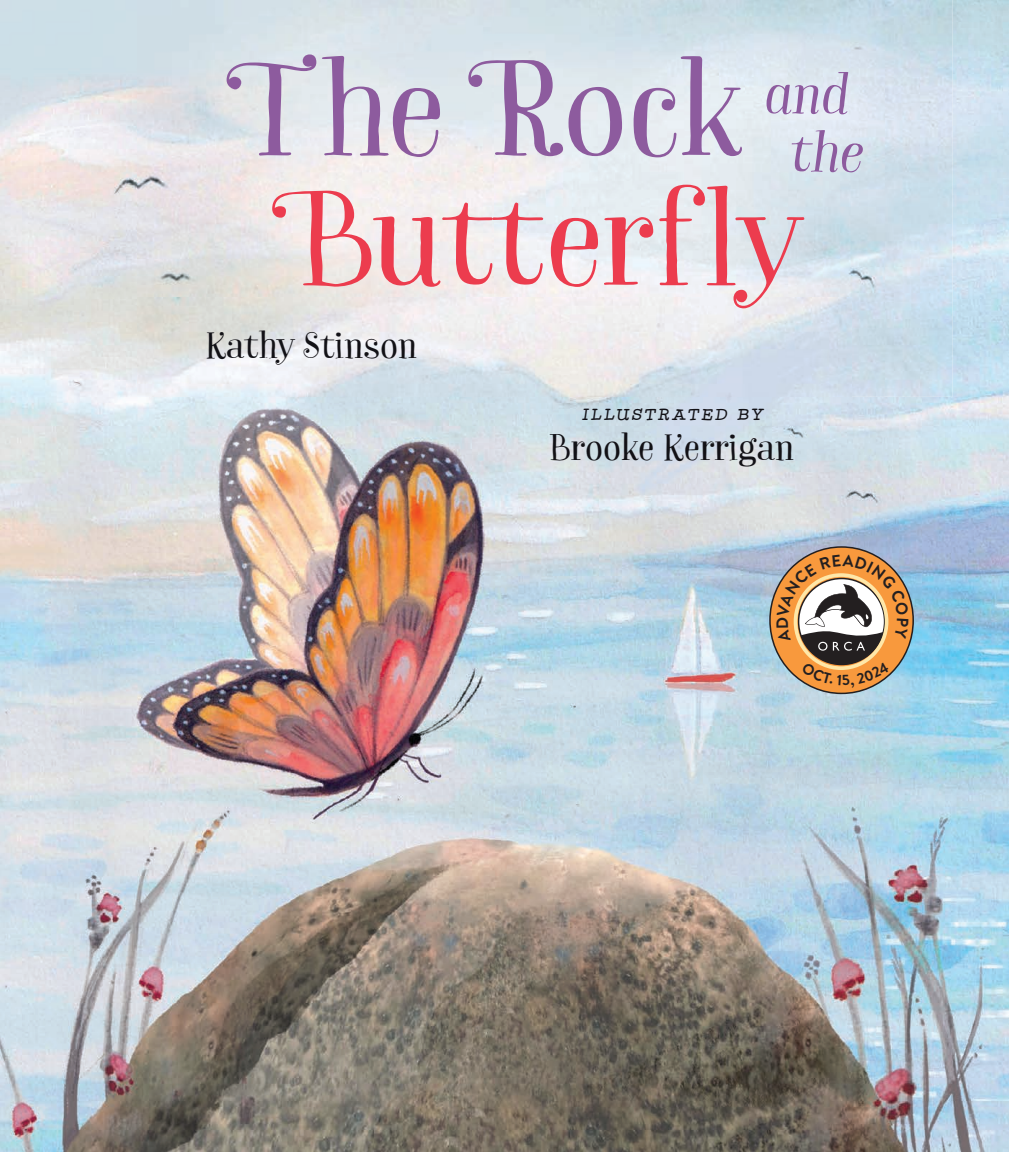
<style>
.page{position:relative;width:1009px;height:1152px;background:#fff}
.page>*{position:absolute;margin:0;border:0;box-sizing:border-box;transform-origin:0 0}
.t1{font:129.9px "Garden Pro";letter-spacing:.005em;color:#ec3c4e}
.t2{font:129.9px "Garden Pro";letter-spacing:-.01em;color:#8d5b9e}
.t3{font:italic 54.3px/58.2px "Garden Pro";color:#8d5b9e;text-align:center}
.t4{font:36px "Garden Pro";color:#121116}
.t5{font:20.25px "Garden Slab";color:#121116}
</style>
<div class="page">
<img style="left:0;top:0;width:1009px;height:1151px">
<img style="left:138px;top:0;width:814px;height:397px">
<svg style="left:769px;top:546px;width:145px;height:148px;background:#c29e79"></svg>
<h1 class="t2" style="left:225px;top:1px;width:519px">The Rock</h1>
<h1 class="t1" style="left:272px;top:131px;width:530px">Butterfly</h1>
<h2 class="t3" style="left:762px;top:65px;width:101px">and the</h2>
<p class="t4" style="left:206px;top:315px;width:213px">Kathy Stinson</p>
<p class="t5" style="left:580px;top:402px;width:188px">illustrated by</p>
<p class="t4" style="left:550px;top:417px;width:246px">Brooke Kerrigan</p>
</div>
